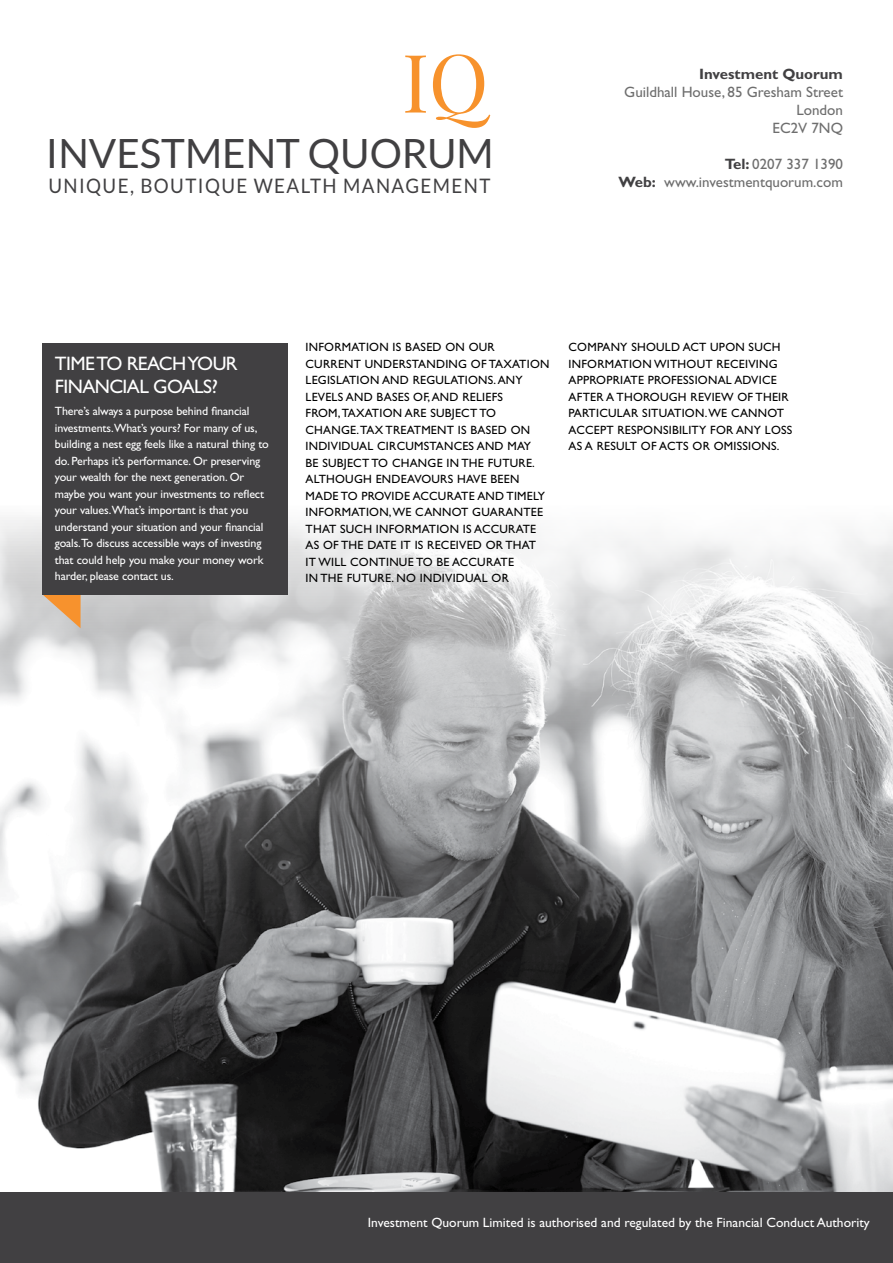
<style>
.page{position:relative;width:893px;height:1263px;background:#fff}
.page>*{position:absolute;margin:0;border:0;box-sizing:border-box;transform-origin:0 0}
.t1{font:80.85px "Playfair Display";color:#f7922c}
.t2{font:40.35px "Lato";color:#414042}
.t3{font:19.95px "Lato";letter-spacing:.075em;color:#414042;scale:.94 1}
.t4{font:19.5px/22.5px "Gill Sans";letter-spacing:-.03em;color:#fff}
.t5{font:15px/18px "Gill Sans";color:#6e6e6e;text-align:right}
.t6{font:700 15px "Gill Sans";color:#414042}
.t7{font:13.5px "Gill Sans";color:#fff}
.t8{font:12px/16.5px "Gill Sans";letter-spacing:.02em;color:#000}
.t9{font:12px/16.5px "Gill Sans";letter-spacing:-.01em;color:#fff}
.s1{font-weight:700;color:#414042}
</style>
<div class="page">
<img style="left:0;top:505px;width:893px;height:687px">
<svg style="left:43px;top:594px;width:38px;height:34px"></svg>
<div style="left:43px;top:343px;width:245px;height:251px;background:#414042"></div>
<div style="left:0;top:1192px;width:893px;height:71px;background:#414042"></div>
<h1 class="t1" style="left:402px;top:19px;width:88px">IQ</h1>
<h2 class="t2" style="left:46px;top:131px;width:449px">INVESTMENT QUORUM</h2>
<h3 class="t3" style="left:48px;top:175px;width:472px">UNIQUE, BOUTIQUE WEALTH MANAGEMENT</h3>
<p class="t6" style="left:699px;top:65px;width:145px">Investment Quorum</p>
<p class="t5" style="left:624px;top:83px;width:220px">Guildhall House, 85 Gresham Street<br>London<br>EC2V 7NQ</p>
<p class="t5" style="left:619px;top:155px;width:226px"><span class="s1">Tel:</span> 0207 337 1390<br><span class="s1">Web:</span> www.investmentquorum.com</p>
<h3 class="t4" style="left:55px;top:353px;width:184px">TIME TO REACH YOUR<br>FINANCIAL GOALS?</h3>
<p class="t9" style="left:55px;top:403px;width:216px">There’s always a purpose behind financial investments.What’s yours? For many of us, building a nest egg feels like a natural thing to do. Perhaps it’s performance. Or preserving your wealth for the next generation. Or maybe you want your investments to reflect your values.What’s important is that you understand your situation and your financial goals.To discuss accessible ways of investing that could help you make your money work harder, please contact us.</p>
<p class="t8" style="left:306px;top:339px;width:245px">INFORMATION IS BASED ON OUR<br>CURRENT UNDERSTANDING OF TAXATION<br>LEGISLATION AND REGULATIONS. ANY<br>LEVELS AND BASES OF, AND RELIEFS<br>FROM, TAXATION ARE SUBJECT TO<br>CHANGE. TAX TREATMENT IS BASED ON<br>INDIVIDUAL CIRCUMSTANCES AND MAY<br>BE SUBJECT TO CHANGE IN THE FUTURE.<br>ALTHOUGH ENDEAVOURS HAVE BEEN<br>MADE TO PROVIDE ACCURATE AND TIMELY<br>INFORMATION, WE CANNOT GUARANTEE<br>THAT SUCH INFORMATION IS ACCURATE<br>AS OF THE DATE IT IS RECEIVED OR THAT<br>IT WILL CONTINUE TO BE ACCURATE<br>IN THE FUTURE. NO INDIVIDUAL OR</p>
<p class="t8" style="left:569px;top:339px;width:225px">COMPANY SHOULD ACT UPON SUCH<br>INFORMATION WITHOUT RECEIVING<br>APPROPRIATE PROFESSIONAL ADVICE<br>AFTER A THOROUGH REVIEW OF THEIR<br>PARTICULAR SITUATION. WE CANNOT<br>ACCEPT RESPONSIBILITY FOR ANY LOSS<br>AS A RESULT OF ACTS OR OMISSIONS.</p>
<p class="t7" style="left:368px;top:1215px;width:503px">Investment Quorum Limited is authorised and regulated by the Financial Conduct Authority</p>
</div>
